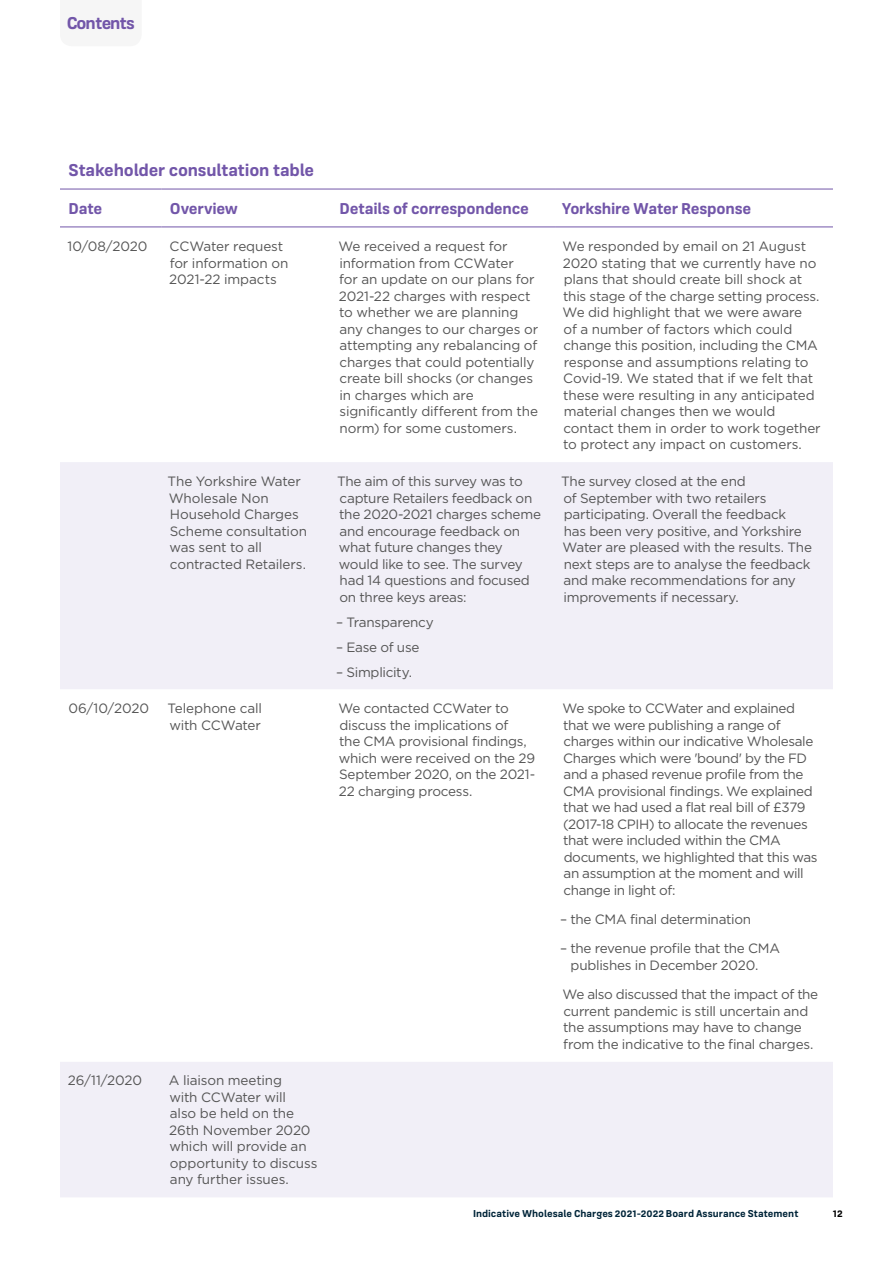
<style>
.page{position:relative;width:893px;height:1263px;background:#fff}
.page>*{position:absolute;margin:0;border:0;box-sizing:border-box;transform-origin:0 0}
.t1{font:700 18px "Frygia";letter-spacing:-.01em;color:#7256a9}
.t2{font:700 18px "Frygia";letter-spacing:-.055em;color:#7256a9}
.t3{font:700 16.5px "Frygia";letter-spacing:-.015em;color:#7256a9}
.t4{font:13.5px/16.5px "Gotham";letter-spacing:-.02em;color:#555}
.t5{font:700 10.5px "Frygia";letter-spacing:.005em;color:#002539}
.t6{font:700 10.5px "Frygia";color:#000}
</style>
<div class="page">
<div style="left:60px;top:462px;width:773px;height:735px;background:#f1eff7"></div>
<svg style="left:60px;top:689px;width:773px;height:372px"></svg>
<hr style="left:60px;top:189px;width:101px;height:1px;background:#7256a9">
<hr style="left:161px;top:189px;width:170px;height:1px;background:#7256a9">
<hr style="left:331px;top:189px;width:224px;height:1px;background:#7256a9">
<hr style="left:555px;top:189px;width:278px;height:1px;background:#7256a9">
<hr style="left:60px;top:227px;width:101px;height:1px;background:#7256a9">
<hr style="left:161px;top:227px;width:170px;height:1px;background:#7256a9">
<hr style="left:331px;top:227px;width:224px;height:1px;background:#7256a9">
<hr style="left:555px;top:227px;width:278px;height:1px;background:#7256a9">
<h1 class="t2" style="left:67px;top:11px;width:70px">Contents</h1>
<h1 class="t1" style="left:68px;top:158px;width:247px">Stakeholder consultation table</h1>
<p class="t3" style="left:69px;top:198px;width:35px">Date</p>
<p class="t3" style="left:170px;top:198px;width:70px">Overview</p>
<p class="t3" style="left:340px;top:198px;width:191px">Details of correspondence</p>
<p class="t3" style="left:562px;top:198px;width:191px">Yorkshire Water Response</p>
<p class="t4" style="left:68px;top:238px;width:81px">10/08/2020</p>
<p class="t4" style="left:169px;top:238px;width:121px">CCWater request for information on<br>2021-22 impacts</p>
<p class="t4" style="left:338px;top:238px;width:201px">We received a request for information from CCWater<br>for an update on our plans for<br>2021-22 charges with respect to whether we are planning any changes to our charges or attempting any rebalancing of charges that could potentially create bill shocks (or changes in charges which are significantly different from the norm) for some customers.</p>
<p class="t4" style="left:562px;top:238px;width:260px">We responded by email on 21 August 2020 stating that we currently have no plans that should create bill shock at this stage of the charge setting process.<br>We did highlight that we were aware<br>of a number of factors which could change this position, including the CMA response and assumptions relating to Covid-19. We stated that if we felt that these were resulting in any anticipated material changes then we would contact them in order to work together to protect any impact on customers.</p>
<p class="t4" style="left:167px;top:473px;width:141px">The Yorkshire Water<br>Wholesale Non<br>Household Charges<br>Scheme consultation was sent to all contracted Retailers.</p>
<p class="t4" style="left:337px;top:473px;width:206px">The aim of this survey was to capture Retailers feedback on the 2020-2021 charges scheme and encourage feedback on what future changes they would like to see. The survey had 14 questions and focused on three keys areas:</p>
<p class="t4" style="left:336px;top:613px;width:99px">– Transparency</p>
<p class="t4" style="left:336px;top:638px;width:85px">– Ease of use</p>
<p class="t4" style="left:336px;top:663px;width:78px">– Simplicity.</p>
<p class="t4" style="left:561px;top:473px;width:252px">The survey closed at the end<br>of September with two retailers participating. Overall the feedback<br>has been very positive, and Yorkshire Water are pleased with the results. The next steps are to analyse the feedback and make recommendations for any improvements if necessary.</p>
<p class="t4" style="left:68px;top:700px;width:82px">06/10/2020</p>
<p class="t4" style="left:168px;top:700px;width:96px">Telephone call with CCWater</p>
<p class="t4" style="left:338px;top:700px;width:198px">We contacted CCWater to discuss the implications of<br>the CMA provisional findings, which were received on the 29<br>September 2020, on the 2021-<br>22 charging process.</p>
<p class="t4" style="left:562px;top:700px;width:257px">We spoke to CCWater and explained that we were publishing a range of charges within our indicative Wholesale Charges which were 'bound' by the FD and a phased revenue profile from the CMA provisional findings. We explained that we had used a flat real bill of £379 (2017-18 CPIH) to allocate the revenues that were included within the CMA documents, we highlighted that this was an assumption at the moment and will change in light of:</p>
<p class="t4" style="left:560px;top:911px;width:193px">– the CMA final determination</p>
<p class="t4" style="left:571px;top:940px;width:211px;text-indent:-11px">– the revenue profile that the CMA publishes in December 2020.</p>
<p class="t4" style="left:562px;top:986px;width:257px">We also discussed that the impact of the current pandemic is still uncertain and the assumptions may have to change from the indicative to the final charges.</p>
<p class="t4" style="left:68px;top:1072px;width:76px">26/11/2020</p>
<p class="t4" style="left:169px;top:1072px;width:150px">A liaison meeting<br>with CCWater will<br>also be held on the<br>26th November 2020 which will provide an opportunity to discuss any further issues.</p>
<p class="t5" style="left:473px;top:1206px;width:327px">Indicative Wholesale Charges 2021-2022 Board Assurance Statement</p>
<p class="t6" style="left:833px;top:1206px;width:11px">12</p>
</div>
